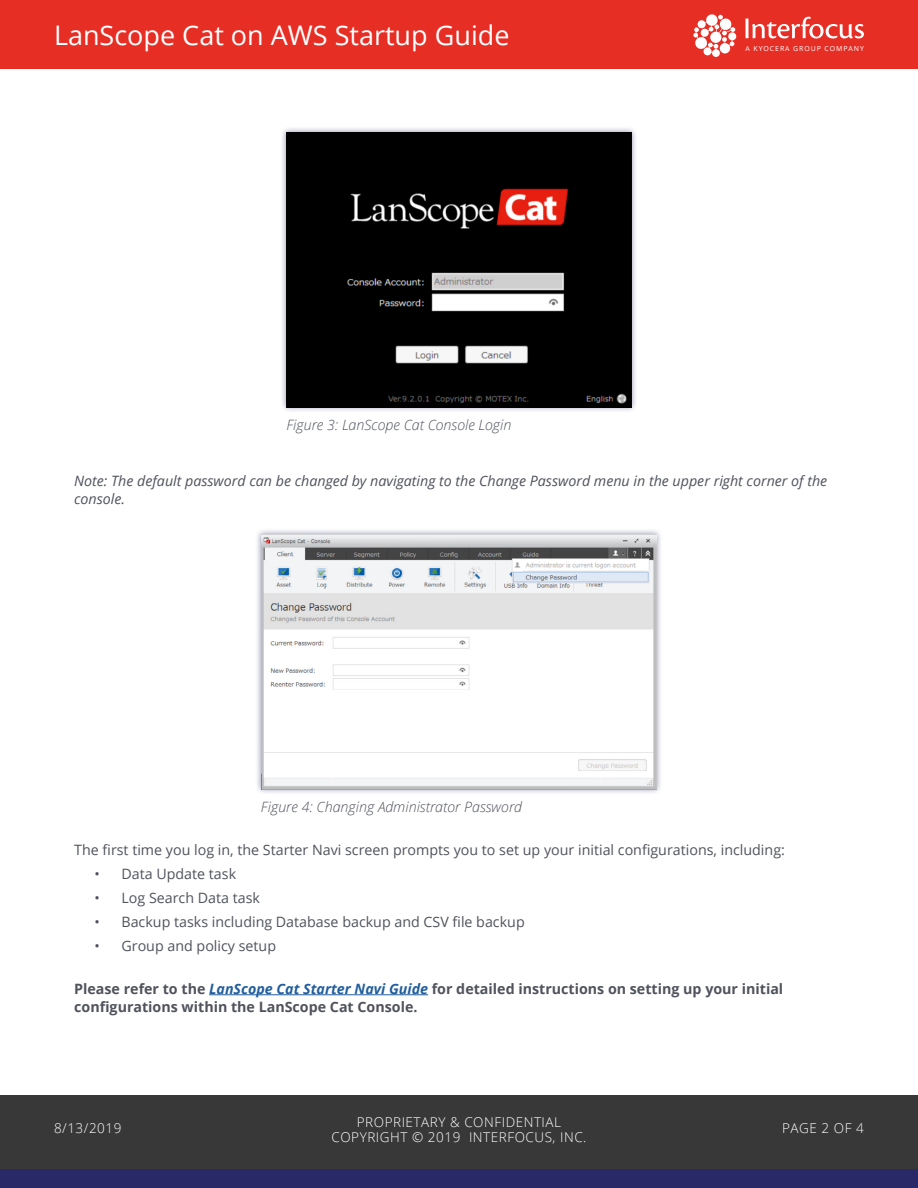
<style>
.page{position:relative;width:918px;height:1188px;background:#fff}
.page>*{position:absolute;margin:0;border:0;box-sizing:border-box;transform-origin:0 0}
.t1{font:27px "Open Sans";color:#fff}
.t2{font:14.25px "Open Sans";color:#50535c}
.t3{font:700 14.25px/18px "Open Sans";color:#50535c}
.t4{font:italic 14.25px/18px "Open Sans";color:#50535c}
.t5{font:italic 300 14.25px "Open Sans";color:#50535c}
.t6{font:300 13.5px/15px "Open Sans";letter-spacing:.04em;color:#fff;text-align:center}
.t7{font:6.9px "Open Sans";letter-spacing:.135em;color:#fff}
.s1{font-style:italic;color:#215e9e}
</style>
<div class="page">
<div style="left:280px;top:126px;width:358px;height:287px;background:#2a2968;opacity:.5"></div>
<img style="left:286px;top:132px;width:346px;height:275px">
<div style="left:255px;top:528px;width:408px;height:267px;background:#2a2968;opacity:.5"></div>
<img style="left:261px;top:534px;width:396px;height:255px">
<hr style="left:209px;top:994px;width:219px;height:1px;background:#215e9e">
<div style="left:0;top:0;width:918px;height:68px;background:#e72e25"></div>
<svg style="left:693px;top:14px;width:44px;height:43px"></svg>
<svg style="left:745px;top:17px;width:119px;height:21px"></svg>
<div style="left:0;top:1095px;width:918px;height:93px;background:#383838"></div>
<div style="left:0;top:1169px;width:918px;height:19px;background:#2a2968"></div>
<h1 class="t1" style="left:54px;top:17px;width:457px">LanScope Cat on AWS Startup Guide</h1>
<p class="t5" style="left:286px;top:415px;width:227px">Figure 3: LanScope Cat Console Login</p>
<p class="t7" style="left:746px;top:44px;width:120px">A KYOCERA GROUP COMPANY</p>
<p class="t4" style="left:74px;top:471px;width:755px">Note: The default password can be changed by navigating to the Change Password menu in the upper right corner of the console.</p>
<p class="t5" style="left:261px;top:797px;width:263px">Figure 4: Changing Administrator Password</p>
<p class="t2" style="left:74px;top:840px;width:712px">The first time you log in, the Starter Navi screen prompts you to set up your initial configurations, including:</p>
<p class="t2" style="left:94px;top:864px;width:143px">• Data Update task</p>
<p class="t2" style="left:94px;top:888px;width:167px">• Log Search Data task</p>
<p class="t2" style="left:94px;top:912px;width:432px">• Backup tasks including Database backup and CSV file backup</p>
<p class="t2" style="left:94px;top:936px;width:183px">• Group and policy setup</p>
<p class="t3" style="left:74px;top:979px;width:711px">Please refer to the <span class="s1">LanScope Cat Starter Navi Guide</span> for detailed instructions on setting up your initial configurations within the LanScope Cat Console.</p>
<p class="t6" style="left:332px;top:1114px;width:256px">PROPRIETARY &amp; CONFIDENTIAL<br>COPYRIGHT © 2019 INTERFOCUS, INC.</p>
<p class="t6" style="left:54px;top:1120px;width:69px">8/13/2019</p>
<p class="t6" style="left:782px;top:1120px;width:83px">PAGE 2 OF 4</p>
</div>
